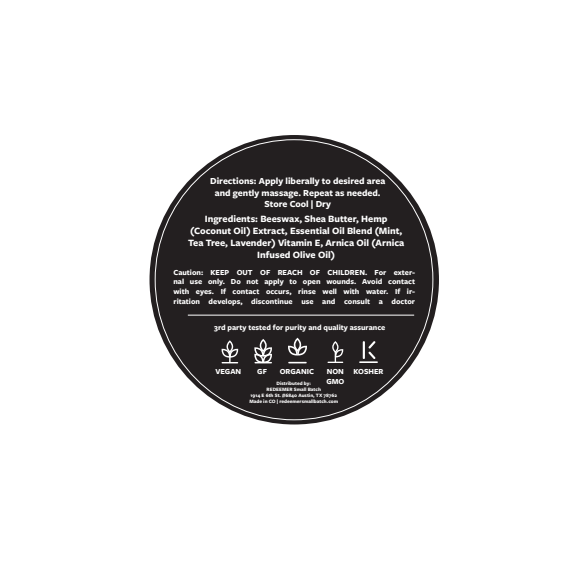
<style>
.page{position:relative;width:576px;height:576px;background:#fff}
.page>*{position:absolute;margin:0;border:0;box-sizing:border-box;transform-origin:0 0}
.t1{font:700 10px/12px "Freight Sans Pro";color:#fff;text-align:center}
.t2{font:700 9.6px/11.6px "Freight Sans Pro";color:#fff;text-align:center}
.t3{font:700 8px/9.6px "Freight Sans Pro";color:#fff;text-align:justify}
.t4{font:700 5.2px "Freight Sans Pro";color:#fff}
</style>
<div class="page">
<svg style="left:148px;top:133px;width:293px;height:293px;fill:#231f20"></svg>
<div style="left:155px;top:140px;width:278px;height:280px;background:#231f20;border-radius:50%"></div>
<hr style="left:188px;top:314px;width:226px;height:2px;background:#fff">
<svg style="left:222px;top:340px;width:16px;height:23px"></svg>
<svg style="left:254px;top:339px;width:18px;height:24px"></svg>
<svg style="left:288px;top:338px;width:19px;height:17px"></svg>
<svg style="left:288px;top:362px;width:19px;height:1px"></svg>
<svg style="left:328px;top:341px;width:15px;height:22px"></svg>
<svg style="left:359px;top:341px;width:19px;height:22px"></svg>
<p class="t2" style="left:210px;top:175px;width:177px">Directions: Apply liberally to desired area and gently massage. Repeat as needed.<br>Store Cool | Dry</p>
<p class="t1" style="left:188px;top:212px;width:218px">Ingredients: Beeswax, Shea Butter, Hemp (Coconut Oil) Extract, Essential Oil Blend (Mint, Tea Tree, Lavender) Vitamin E, Arnica Oil (Arnica Infused Olive Oil)</p>
<p class="t3" style="left:173px;top:267px;width:243px">Caution: KEEP OUT OF REACH OF CHILDREN. For exter&shy;nal use only. Do not apply to open wounds. Avoid contact with eyes. If contact occurs, rinse well with water. If ir&shy;ritation develops, discontinue use and consult a doctor</p>
<p class="t3" style="left:214px;top:322px;width:173px">3rd party tested for purity and quality assurance</p>
<p class="t3" style="left:215px;top:367px;width:27px">VEGAN</p>
<p class="t3" style="left:257px;top:367px;width:11px">GF</p>
<p class="t3" style="left:280px;top:367px;width:36px">ORGANIC</p>
<p class="t3" style="left:327px;top:367px;width:19px">NON</p>
<p class="t3" style="left:326px;top:376px;width:20px">GMO</p>
<p class="t4" style="left:277px;top:379px;width:36px">Distributed by:</p>
<p class="t4" style="left:267px;top:386px;width:56px">REDEEMER Small Batch</p>
<p class="t4" style="left:250px;top:392px;width:88px">1914 E 6th St. #6840 Austin, TX 78762</p>
<p class="t4" style="left:249px;top:398px;width:90px">Made in CO | redeemersmallbatch.com</p>
<p class="t3" style="left:354px;top:367px;width:32px">KOSHER</p>
</div>
